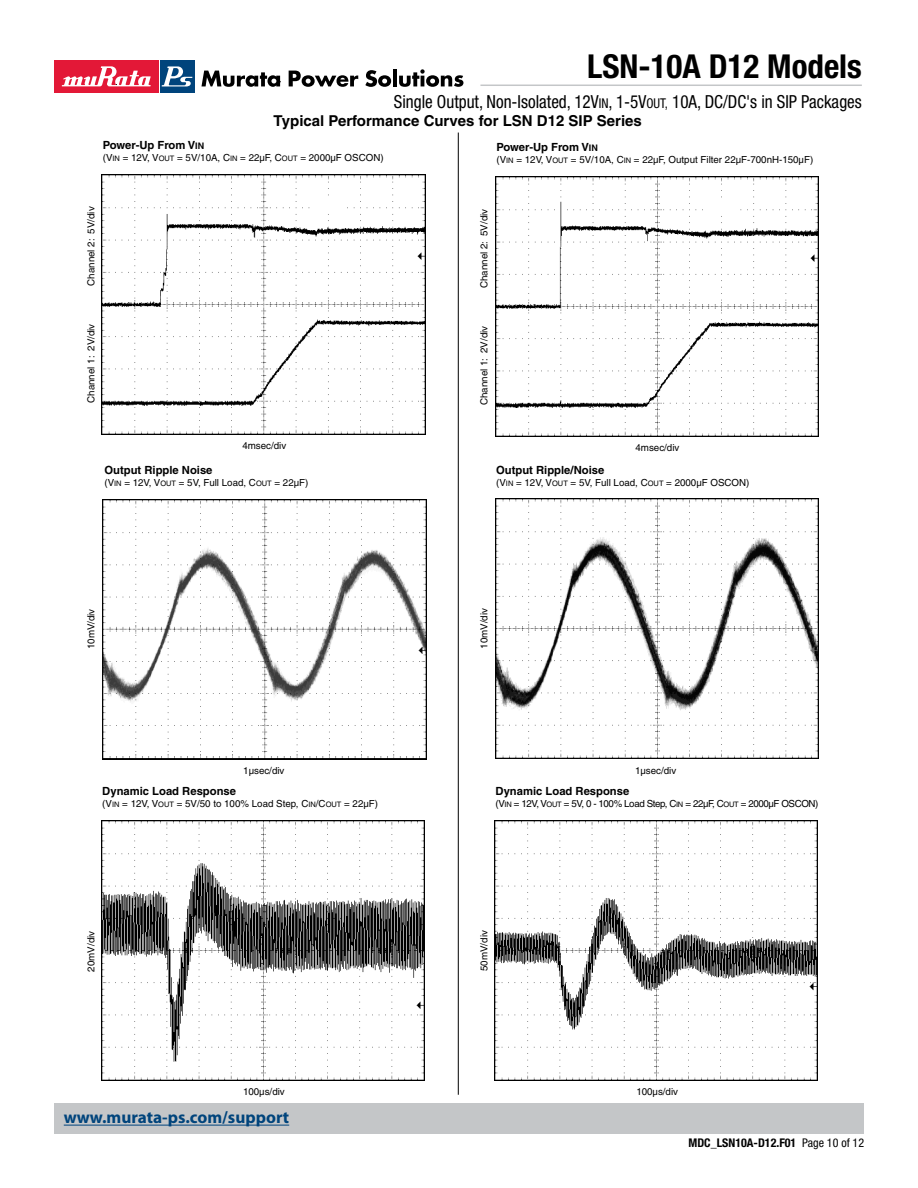
<style>
.page{position:relative;width:918px;height:1188px;background:#fff}
.page>*{position:absolute;margin:0;border:0;box-sizing:border-box;transform-origin:0 0}
.t1{font:700 condensed 33px "Helvetica Neue LT Std";color:#000}
.t2{font:condensed 18px "Helvetica Neue LT Std";color:#000;scale:.95 1}
.t3{font:700 17.25px "Myriad";color:#00447c}
.t4{font:700 15px "Helvetica";color:#000}
.t5{font:700 condensed 12px "Helvetica Neue LT Std";color:#000}
.t6{font:700 11.25px "Helvetica";color:#000}
.t7{font:9.75px "Helvetica";color:#000}
.t8{font:9.75px "Helvetica";letter-spacing:-.04em;color:#000}
.s1{font-size:13.5px}
.s2{font-size:9px}
.s3{font-size:7.5px}
.s4{font-weight:400}
</style>
<div class="page">
<img style="left:101px;top:821px;width:324px;height:259px">
<img style="left:495px;top:821px;width:323px;height:259px">
<img style="left:103px;top:499px;width:323px;height:261px">
<img style="left:495px;top:499px;width:324px;height:260px">
<hr style="left:458px;top:133px;width:1px;height:962px;background:#000">
<img style="left:496px;top:177px;width:323px;height:259px">
<div style="left:704px;top:203px;width:34px;height:13px;background:#fff"></div>
<img style="left:102px;top:174px;width:323px;height:260px">
<div style="left:310px;top:201px;width:34px;height:13px;background:#fff"></div>
<div style="left:54px;top:1103px;width:810px;height:31px;background:#c4c6c8"></div>
<div style="left:54px;top:60px;width:104px;height:32px;background:#e31837"></div>
<svg style="left:62px;top:66px;width:89px;height:20px"></svg>
<div style="left:160px;top:60px;width:34px;height:32px;background:#00447c"></div>
<svg style="left:162px;top:66px;width:30px;height:21px"></svg>
<svg style="left:201px;top:71px;width:80px;height:16px"></svg>
<svg style="left:289px;top:71px;width:69px;height:16px"></svg>
<svg style="left:365px;top:70px;width:26px;height:17px"></svg>
<hr style="left:393px;top:69px;width:4px;height:17px;background:#000">
<svg style="left:399px;top:69px;width:64px;height:18px"></svg>
<hr style="left:480px;top:85px;width:382px;height:1px;background:#c4c6c8">
<hr style="left:64px;top:1125px;width:225px;height:1px;background:#00447c">
<h1 class="t1" style="left:587px;top:46px;width:276px">LSN-10A D12 Models</h1>
<h2 class="t2" style="left:394px;top:91px;width:494px">Single Output, Non-Isolated, 12V<span class="s1">IN</span>, 1-5V<span class="s1">OUT,</span> 10A, DC/DC's in SIP Packages</h2>
<h3 class="t4" style="left:274px;top:112px;width:370px">Typical Performance Curves for LSN D12 SIP Series</h3>
<p class="t6" style="left:496px;top:140px;width:103px">Power-Up From V<span class="s2">IN</span></p>
<p class="t7" style="left:496px;top:154px;width:318px">(V<span class="s3">IN</span> = 12V, V<span class="s3">OUT</span> = 5V/10A, C<span class="s3">IN</span> = 22µF, Output Filter 22µF-700nH-150µF)</p>
<p class="t6" style="left:103px;top:138px;width:103px">Power-Up From V<span class="s2">IN</span></p>
<p class="t7" style="left:103px;top:152px;width:282px">(V<span class="s3">IN</span> = 12V, V<span class="s3">OUT</span> = 5V/10A, C<span class="s3">IN</span> = 22µF, C<span class="s3">OUT</span> = 2000µF OSCON)</p>
<p class="t7" style="left:85px;top:286px;width:81px;rotate:-90deg">Channel 2: 5V/div</p>
<p class="t7" style="left:85px;top:403px;width:81px;rotate:-90deg">Channel 1: 2V/div</p>
<p class="t7" style="left:242px;top:440px;width:45px">4msec/div</p>
<p class="t6" style="left:104px;top:463px;width:110px">Output Ripple Noise</p>
<p class="t7" style="left:104px;top:477px;width:205px">(V<span class="s3">IN</span> = 12V, V<span class="s3">OUT</span> = 5V, Full Load, C<span class="s3">OUT</span> = 22µF)</p>
<p class="t7" style="left:478px;top:288px;width:81px;rotate:-90deg">Channel 2: 5V/div</p>
<p class="t7" style="left:478px;top:405px;width:81px;rotate:-90deg">Channel 1: 2V/div</p>
<p class="t7" style="left:636px;top:442px;width:45px">4msec/div</p>
<p class="t6" style="left:496px;top:463px;width:110px">Output Ripple/Noise</p>
<p class="t7" style="left:496px;top:477px;width:255px">(V<span class="s3">IN</span> = 12V, V<span class="s3">OUT</span> = 5V, Full Load, C<span class="s3">OUT</span> = 2000µF OSCON)</p>
<p class="t7" style="left:85px;top:649px;width:42px;rotate:-90deg">10mV/div</p>
<p class="t7" style="left:243px;top:765px;width:43px">1µsec/div</p>
<p class="t6" style="left:102px;top:785px;width:135px">Dynamic Load Response</p>
<p class="t7" style="left:102px;top:798px;width:277px">(V<span class="s3">IN</span> = 12V, V<span class="s3">OUT</span> = 5V/50 to 100% Load Step, C<span class="s3">IN</span>/C<span class="s3">OUT</span> = 22µF)</p>
<p class="t7" style="left:478px;top:649px;width:42px;rotate:-90deg">10mV/div</p>
<p class="t7" style="left:635px;top:765px;width:43px">1µsec/div</p>
<p class="t6" style="left:496px;top:785px;width:135px">Dynamic Load Response</p>
<p class="t8" style="left:496px;top:798px;width:324px">(V<span class="s3">IN</span> = 12V, V<span class="s3">OUT</span> = 5V, 0 - 100% Load Step, C<span class="s3">IN</span> = 22µF, C<span class="s3">OUT</span> = 2000µF OSCON)</p>
<p class="t7" style="left:85px;top:972px;width:42px;rotate:-90deg">20mV/div</p>
<p class="t7" style="left:243px;top:1086px;width:43px">100µs/div</p>
<p class="t7" style="left:478px;top:971px;width:42px;rotate:-90deg">50mV/div</p>
<p class="t7" style="left:636px;top:1086px;width:43px">100µs/div</p>
<h3 class="t3" style="left:64px;top:1109px;width:227px">www.murata-ps.com/support</h3>
<p class="t5" style="left:689px;top:1136px;width:177px">MDC_LSN10A-D12.F01 <span class="s4">Page 10 of 12</span></p>
</div>
